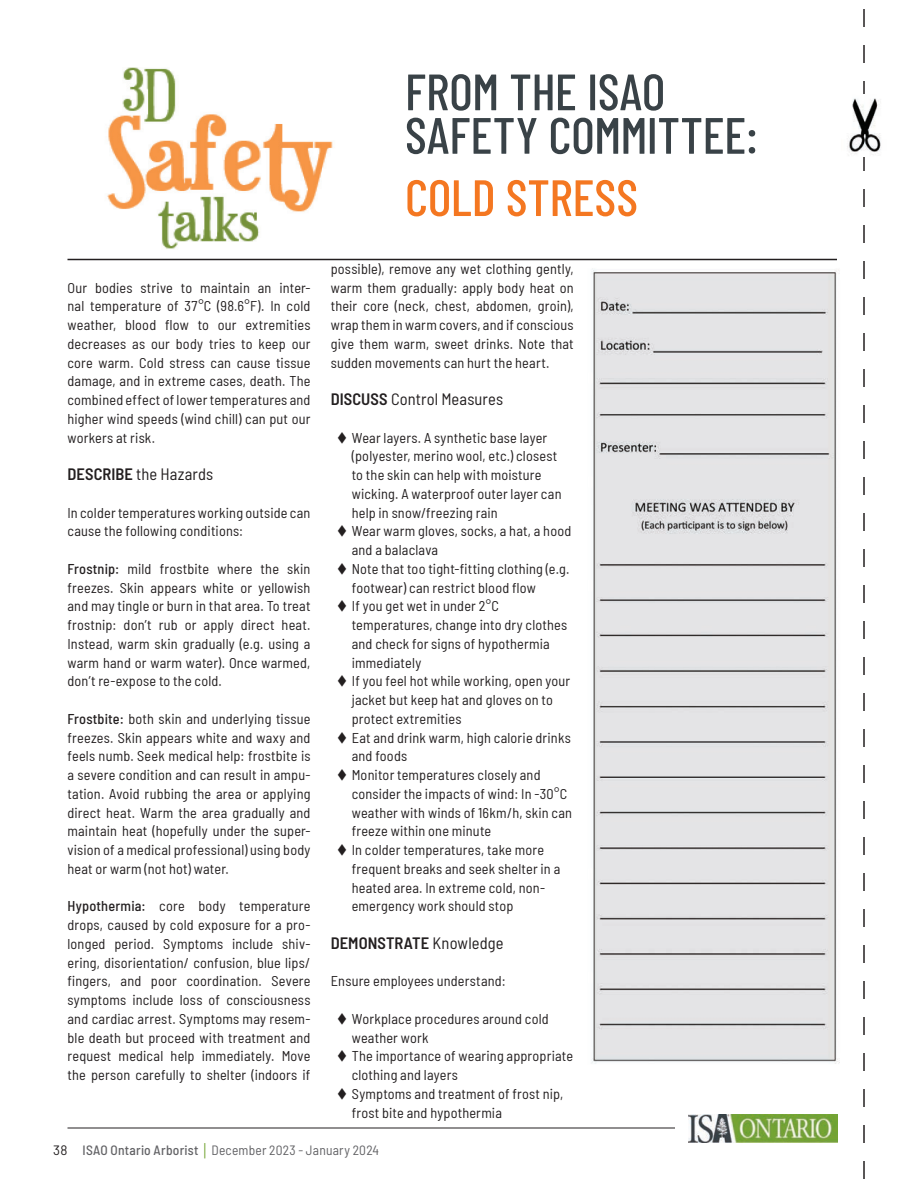
<style>
.page{position:relative;width:918px;height:1188px;background:#fff}
.page>*{position:absolute;margin:0;border:0;box-sizing:border-box;transform-origin:0 0}
.ARTICLE_TITLE{font:500 51px/43.5px "Barlow Condensed";letter-spacing:-.005em;color:#394247}
.ARTICLE_TITLE-2{font:500 51px "Barlow Condensed";letter-spacing:-.005em;color:#f47721}
.t1{font:semi-condensed 16.5px "Barlow";letter-spacing:.01em;color:#231f20}
.t2{font:600 semi-condensed 16.5px "Barlow";letter-spacing:.005em;color:#231f20}
.t3{font:semi-condensed 14.25px/18.8px "Barlow";letter-spacing:.015em;color:#231f20}
.t4{font:semi-condensed 13.5px "Barlow";letter-spacing:.015em;color:#636366}
.s1{font-weight:600}
.s2{font-weight:400}
.s3{font-stretch:normal;color:#231f20}
.s4{font-weight:500}
.s5{font-stretch:normal;font-size:18.15px;color:#73a432}
</style>
<div class="page">
<svg style="left:863px;top:9px;width:2px;height:1170px"></svg>
<img style="left:847px;top:94px;width:34px;height:63px">
<img style="left:107px;top:67px;width:226px;height:182px">
<hr style="left:68px;top:1128px;width:607px;height:1px;background:#231f20">
<img style="left:688px;top:1114px;width:150px;height:29px">
<img style="left:588px;top:260px;width:252px;height:804px">
<hr style="left:68px;top:259px;width:769px;height:1px;background:#231f20">
<p class="ARTICLE_TITLE" style="left:405px;top:66px;width:354px">FROM THE ISAO<br>SAFETY COMMITTEE:</p>
<p class="ARTICLE_TITLE-2" style="left:405px;top:161px;width:235px">COLD STRESS</p>
<p class="t3" style="left:331px;top:258px;width:245px;text-align:justify">possible), remove any wet clothing gently, warm them gradually: apply body heat on their core (neck, chest, abdomen, groin), wrap them in warm covers, and if conscious give them warm, sweet drinks. Note that sudden movements can hurt the heart.</p>
<p class="t1" style="left:331px;top:387px;width:174px"><span class="s1">DISCUSS</span> Control Measures</p>
<p class="t3" style="left:352px;top:427px;width:211px">Wear layers. A synthetic base layer (polyester, merino wool, etc.) closest to the skin can help with moisture wicking. A waterproof outer layer can help in snow/freezing rain</p>
<p class="t3" style="left:352px;top:521px;width:221px">Wear warm gloves, socks, a hat, a hood and a balaclava</p>
<p class="t3" style="left:352px;top:558px;width:219px">Note that too tight-fitting clothing (e.g. footwear) can restrict blood flow</p>
<p class="t3" style="left:352px;top:596px;width:217px">If you get wet in under 2°C temperatures, change into dry clothes and check for signs of hypothermia immediately</p>
<p class="t3" style="left:352px;top:671px;width:220px">If you feel hot while working, open your jacket but keep hat and gloves on to protect extremities</p>
<p class="t3" style="left:352px;top:727px;width:221px">Eat and drink warm, high calorie drinks and foods</p>
<p class="t3" style="left:352px;top:764px;width:222px">Monitor temperatures closely and consider the impacts of wind: In -30°C weather with winds of 16km/h, skin can freeze within one minute</p>
<p class="t3" style="left:352px;top:839px;width:210px">In colder temperatures, take more frequent breaks and seek shelter in a heated area. In extreme cold, non&shy;emergency work should stop</p>
<p class="t2" style="left:331px;top:931px;width:174px">DEMONSTRATE <span class="s2">Knowledge</span></p>
<p class="t3" style="left:331px;top:971px;width:176px">Ensure employees understand:</p>
<p class="t3" style="left:352px;top:1008px;width:198px">Workplace procedures around cold weather work</p>
<p class="t3" style="left:352px;top:1046px;width:223px">The importance of wearing appropriate clothing and layers</p>
<p class="t3" style="left:352px;top:1083px;width:213px">Symptoms and treatment of frost nip, frost bite and hypothermia</p>
<p class="t4" style="left:53px;top:1140px;width:327px"><span class="s3">38</span> <span class="s4">ISAO Ontario Arborist</span> <span class="s5">|</span> December 2023 - January 2024</p>
<p class="t3" style="left:68px;top:277px;width:245px;text-align:justify">Our bodies strive to maintain an inter&shy;nal temperature of 37°C (98.6°F). In cold weather, blood flow to our extremities decreases as our body tries to keep our core warm. Cold stress can cause tissue damage, and in extreme cases, death. The combined effect of lower temperatures and higher wind speeds (wind chill) can put our workers at risk.</p>
<p class="t1" style="left:68px;top:462px;width:147px"><span class="s1">DESCRIBE</span> the Hazards</p>
<p class="t3" style="left:68px;top:502px;width:245px">In colder temperatures working outside can cause the following conditions:</p>
<p class="t3" style="left:68px;top:558px;width:245px;text-align:justify"><span class="s4">Frostnip:</span> mild frostbite where the skin freezes. Skin appears white or yellowish and may tingle or burn in that area. To treat frostnip: don’t rub or apply direct heat.<br>Instead, warm skin gradually (e.g. using a warm hand or warm water). Once warmed, don’t re-expose to the cold.</p>
<p class="t3" style="left:68px;top:708px;width:245px;text-align:justify"><span class="s4">Frostbite:</span> both skin and underlying tissue freezes. Skin appears white and waxy and feels numb. Seek medical help: frostbite is a severe condition and can result in ampu&shy;tation. Avoid rubbing the area or applying direct heat. Warm the area gradually and maintain heat (hopefully under the super&shy;vision of a medical professional) using body heat or warm (not hot) water.</p>
<p class="t3" style="left:68px;top:896px;width:245px;text-align:justify"><span class="s4">Hypothermia:</span> core body temperature drops, caused by cold exposure for a pro&shy;longed period. Symptoms include shiv&shy;ering, disorientation/ confusion, blue lips/ fingers, and poor coordination. Severe symptoms include loss of consciousness and cardiac arrest. Symptoms may resem&shy;ble death but proceed with treatment and request medical help immediately. Move the person carefully to shelter (indoors if</p>
</div>
